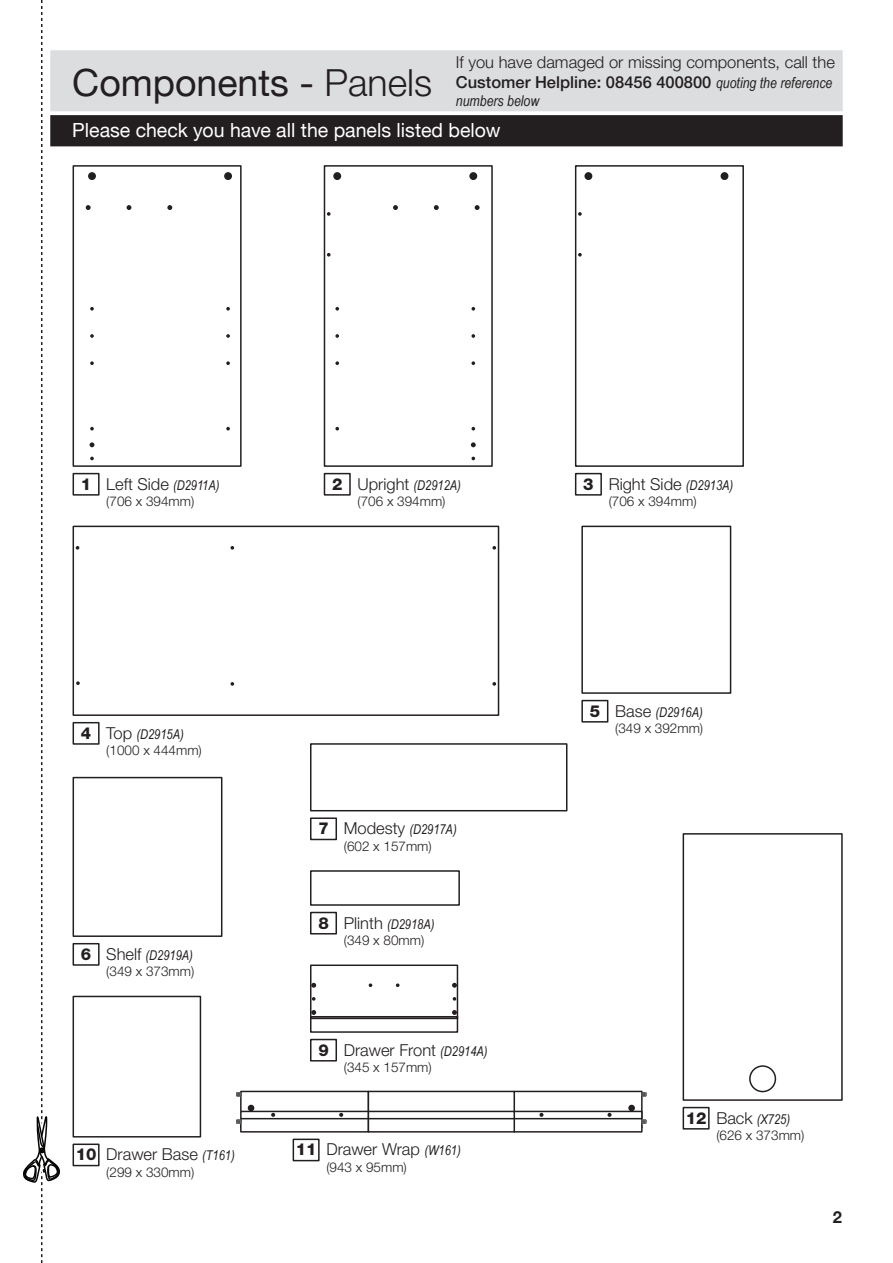
<style>
.page{position:relative;width:893px;height:1263px;background:#fff}
.page>*{position:absolute;margin:0;border:0;box-sizing:border-box;transform-origin:0 0}
.t1{font:37.5px "Helvetica Neue CE";color:#231f20}
.t2{font:19.5px "Helvetica Neue CE";color:#fff}
.t3{font:300 16.5px/19.8px "Helvetica Neue CE";color:#231f20}
.t4{font:800 16.5px "Helvetica Neue CE";color:#231f20}
.t5{font:700 16.5px "Helvetica Neue CE";color:#231f20}
.t6{font:italic 15px "Arial Narrow";color:#231f20}
.t7{font:300 13.5px/16.2px "Helvetica Neue CE";color:#231f20}
.s1{font-weight:500}
.s2{font-family:"Arial Narrow";font-weight:400;font-style:italic;font-size:15px}
.s3{font-weight:300}
.s4{font-family:"Arial Narrow";font-weight:400;font-style:italic;font-size:13.5px}
.s5{font-size:16.5px}
.s6{font-family:"Arial Narrow";font-weight:400;font-style:italic}
</style>
<div class="page">
<div style="left:51px;top:116px;width:791px;height:30px;background:#231f20"></div>
<div style="left:50px;top:115px;width:793px;height:31px;border:2px solid #231f20"></div>
<div style="left:51px;top:51px;width:791px;height:60px;background:#dcdddf"></div>
<div style="left:50px;top:50px;width:793px;height:61px;border:2px solid #dcdddf"></div>
<svg style="left:23px;top:0;width:43px;height:1263px"></svg>
<div style="left:73px;top:473px;width:27px;height:23px;border:2px solid #231f20"></div>
<div style="left:73px;top:722px;width:27px;height:23px;border:2px solid #231f20"></div>
<div style="left:581px;top:700px;width:27px;height:23px;border:2px solid #231f20"></div>
<div style="left:324px;top:473px;width:27px;height:23px;border:2px solid #231f20"></div>
<div style="left:575px;top:473px;width:27px;height:23px;border:2px solid #231f20"></div>
<div style="left:73px;top:165px;width:169px;height:302px;border:2px solid #231f20"></div>
<svg style="left:90px;top:457px;width:4px;height:3px"></svg>
<svg style="left:90px;top:427px;width:4px;height:3px"></svg>
<svg style="left:226px;top:427px;width:4px;height:3px"></svg>
<svg style="left:90px;top:307px;width:4px;height:4px"></svg>
<svg style="left:90px;top:334px;width:4px;height:4px"></svg>
<svg style="left:90px;top:361px;width:4px;height:4px"></svg>
<svg style="left:226px;top:307px;width:4px;height:4px"></svg>
<svg style="left:226px;top:334px;width:4px;height:4px"></svg>
<svg style="left:226px;top:361px;width:4px;height:4px"></svg>
<svg style="left:167px;top:205px;width:5px;height:5px"></svg>
<svg style="left:127px;top:205px;width:4px;height:5px"></svg>
<svg style="left:86px;top:205px;width:5px;height:5px"></svg>
<div style="left:88px;top:172px;width:8px;height:8px;border:2px solid #231f20;border-radius:50%"></div>
<div style="left:224px;top:172px;width:8px;height:8px;border:2px solid #231f20;border-radius:50%"></div>
<div style="left:575px;top:165px;width:169px;height:302px;border:2px solid #231f20"></div>
<svg style="left:578px;top:212px;width:4px;height:4px"></svg>
<svg style="left:578px;top:253px;width:4px;height:4px"></svg>
<div style="left:721px;top:173px;width:7px;height:6px;background:#231f20;border-radius:50%"></div>
<div style="left:721px;top:172px;width:7px;height:8px;border:2px solid #231f20;border-radius:50%"></div>
<div style="left:585px;top:173px;width:7px;height:6px;background:#231f20;border-radius:50%"></div>
<div style="left:584px;top:172px;width:8px;height:8px;border:2px solid #231f20;border-radius:50%"></div>
<div style="left:324px;top:165px;width:169px;height:302px;border:2px solid #231f20"></div>
<svg style="left:471px;top:457px;width:4px;height:3px"></svg>
<svg style="left:471px;top:427px;width:4px;height:3px"></svg>
<svg style="left:335px;top:427px;width:4px;height:3px"></svg>
<svg style="left:327px;top:253px;width:4px;height:4px"></svg>
<svg style="left:327px;top:212px;width:4px;height:4px"></svg>
<svg style="left:335px;top:307px;width:4px;height:4px"></svg>
<svg style="left:335px;top:334px;width:4px;height:4px"></svg>
<svg style="left:335px;top:361px;width:4px;height:4px"></svg>
<svg style="left:471px;top:307px;width:4px;height:4px"></svg>
<svg style="left:471px;top:334px;width:4px;height:4px"></svg>
<svg style="left:471px;top:361px;width:4px;height:4px"></svg>
<svg style="left:471px;top:442px;width:5px;height:5px"></svg>
<svg style="left:475px;top:205px;width:5px;height:5px"></svg>
<svg style="left:434px;top:205px;width:5px;height:5px"></svg>
<svg style="left:393px;top:205px;width:5px;height:5px"></svg>
<div style="left:469px;top:172px;width:8px;height:8px;border:2px solid #231f20;border-radius:50%"></div>
<div style="left:333px;top:172px;width:8px;height:8px;border:2px solid #231f20;border-radius:50%"></div>
<div style="left:73px;top:526px;width:426px;height:190px;border:2px solid #231f20"></div>
<svg style="left:76px;top:546px;width:3px;height:4px"></svg>
<svg style="left:231px;top:546px;width:3px;height:4px"></svg>
<svg style="left:492px;top:546px;width:4px;height:4px"></svg>
<svg style="left:492px;top:682px;width:4px;height:4px"></svg>
<svg style="left:231px;top:682px;width:3px;height:4px"></svg>
<svg style="left:76px;top:681px;width:4px;height:4px"></svg>
<div style="left:581px;top:526px;width:150px;height:168px;border:2px solid #231f20"></div>
<div style="left:310px;top:743px;width:257px;height:68px;border:2px solid #231f20"></div>
<div style="left:310px;top:870px;width:150px;height:36px;border:2px solid #231f20"></div>
<svg style="left:90px;top:442px;width:4px;height:5px"></svg>
<div style="left:73px;top:943px;width:27px;height:23px;border:2px solid #231f20"></div>
<div style="left:73px;top:1143px;width:27px;height:23px;border:2px solid #231f20"></div>
<div style="left:310px;top:817px;width:27px;height:23px;border:2px solid #231f20"></div>
<div style="left:310px;top:1039px;width:27px;height:22px;border:2px solid #231f20"></div>
<div style="left:683px;top:1107px;width:27px;height:22px;border:2px solid #231f20"></div>
<div style="left:310px;top:912px;width:27px;height:22px;border:2px solid #231f20"></div>
<div style="left:293px;top:1138px;width:27px;height:23px;border:2px solid #231f20"></div>
<div style="left:240px;top:1091px;width:129px;height:41px;border:2px solid #231f20"></div>
<div style="left:513px;top:1091px;width:130px;height:41px;border:2px solid #231f20"></div>
<svg style="left:248px;top:1105px;width:6px;height:6px"></svg>
<div style="left:241px;top:1111px;width:401px;height:8px;background:#fff"></div>
<div style="left:240px;top:1111px;width:403px;height:8px;border:2px solid #231f20"></div>
<svg style="left:236px;top:1119px;width:6px;height:5px"></svg>
<svg style="left:236px;top:1092px;width:6px;height:5px"></svg>
<svg style="left:339px;top:1113px;width:4px;height:4px"></svg>
<svg style="left:641px;top:1119px;width:6px;height:5px"></svg>
<svg style="left:641px;top:1092px;width:6px;height:5px"></svg>
<div style="left:368px;top:1091px;width:147px;height:41px;border:2px solid #231f20"></div>
<div style="left:368px;top:1111px;width:147px;height:8px;border:2px solid #231f20"></div>
<div style="left:628px;top:1105px;width:7px;height:6px;border:2px solid #231f20;border-radius:50%"></div>
<svg style="left:271px;top:1113px;width:4px;height:4px"></svg>
<svg style="left:539px;top:1113px;width:4px;height:4px"></svg>
<svg style="left:607px;top:1113px;width:4px;height:4px"></svg>
<div style="left:73px;top:996px;width:128px;height:141px;border:2px solid #231f20"></div>
<div style="left:310px;top:964px;width:148px;height:69px;border:2px solid #231f20"></div>
<div style="left:310px;top:1016px;width:148px;height:3px;border:2px solid #231f20"></div>
<svg style="left:452px;top:983px;width:5px;height:5px"></svg>
<svg style="left:452px;top:1010px;width:5px;height:5px"></svg>
<svg style="left:311px;top:1010px;width:5px;height:5px"></svg>
<svg style="left:311px;top:983px;width:5px;height:5px"></svg>
<svg style="left:453px;top:997px;width:3px;height:4px"></svg>
<svg style="left:396px;top:983px;width:3px;height:4px"></svg>
<svg style="left:369px;top:983px;width:3px;height:4px"></svg>
<svg style="left:312px;top:997px;width:4px;height:4px"></svg>
<div style="left:683px;top:833px;width:160px;height:268px;border:2px solid #231f20"></div>
<div style="left:749px;top:1065px;width:27px;height:27px;border:2px solid #231f20;border-radius:50%"></div>
<div style="left:73px;top:777px;width:149px;height:160px;border:2px solid #231f20"></div>
<p class="t3" style="left:456px;top:52px;width:380px">If you have damaged or missing components, call the<br><span class="s1">Customer Helpline: 08456 400800</span> <span class="s2">quoting the reference</span></p>
<p class="t6" style="left:456px;top:90px;width:85px">numbers below</p>
<p class="t1" style="left:72px;top:60px;width:361px">Components - <span class="s3">Panels</span></p>
<p class="t2" style="left:72px;top:119px;width:430px">Please check you have all the panels listed below</p>
<p class="t4" style="left:81px;top:474px;width:12px">1</p>
<p class="t3" style="left:106px;top:474px;width:115px">Left Side <span class="s4">(D2911A)</span></p>
<p class="t7" style="left:106px;top:493px;width:90px">(706 x 394mm)</p>
<p class="t4" style="left:332px;top:474px;width:12px">2</p>
<p class="t3" style="left:609px;top:474px;width:126px">Right Side <span class="s4">(D2913A)</span></p>
<p class="t7" style="left:609px;top:493px;width:90px">(706 x 394mm)</p>
<p class="t7" style="left:357px;top:477px;width:105px"><span class="s5">Upright</span> <span class="s6">(D2912A) </span>(706 x 394mm)</p>
<p class="t4" style="left:583px;top:474px;width:12px">3</p>
<p class="t4" style="left:81px;top:723px;width:12px">4</p>
<p class="t7" style="left:106px;top:726px;width:97px"><span class="s5">Top</span> <span class="s6">(D2915A) </span>(1000 x 444mm)</p>
<p class="t4" style="left:590px;top:701px;width:12px">5</p>
<p class="t7" style="left:615px;top:704px;width:90px"><span class="s5">Base</span> <span class="s6">(D2916A) </span>(349 x 392mm)</p>
<p class="t4" style="left:318px;top:818px;width:12px">7</p>
<p class="t7" style="left:344px;top:821px;width:114px"><span class="s5">Modesty</span> <span class="s6">(D2917A) </span>(602 x 157mm)</p>
<p class="t4" style="left:81px;top:944px;width:12px">6</p>
<p class="t7" style="left:106px;top:947px;width:90px"><span class="s5">Shelf</span> <span class="s6">(D2919A) </span>(349 x 373mm)</p>
<p class="t4" style="left:318px;top:912px;width:12px">8</p>
<p class="t7" style="left:344px;top:916px;width:92px"><span class="s5">Plinth</span> <span class="s6">(D2918A) </span>(349 x 80mm)</p>
<p class="t4" style="left:318px;top:1040px;width:12px">9</p>
<p class="t3" style="left:344px;top:1040px;width:145px">Drawer Front <span class="s4">(D2914A)</span></p>
<p class="t7" style="left:344px;top:1059px;width:90px">(345 x 157mm)</p>
<p class="t4" style="left:76px;top:1144px;width:22px">10</p>
<p class="t3" style="left:106px;top:1144px;width:130px">Drawer Base <span class="s4">(T161)</span></p>
<p class="t7" style="left:106px;top:1163px;width:90px">(299 x 330mm)</p>
<p class="t4" style="left:296px;top:1139px;width:22px">11</p>
<p class="t3" style="left:326px;top:1139px;width:136px">Drawer Wrap <span class="s4">(W161)</span></p>
<p class="t7" style="left:326px;top:1159px;width:82px">(943 x 95mm)</p>
<p class="t4" style="left:686px;top:1108px;width:22px">12</p>
<p class="t7" style="left:716px;top:1111px;width:90px"><span class="s5">Back</span> <span class="s6">(X725) </span>(626 x 373mm)</p>
<p class="t5" style="left:833px;top:1207px;width:11px">2</p>
</div>
